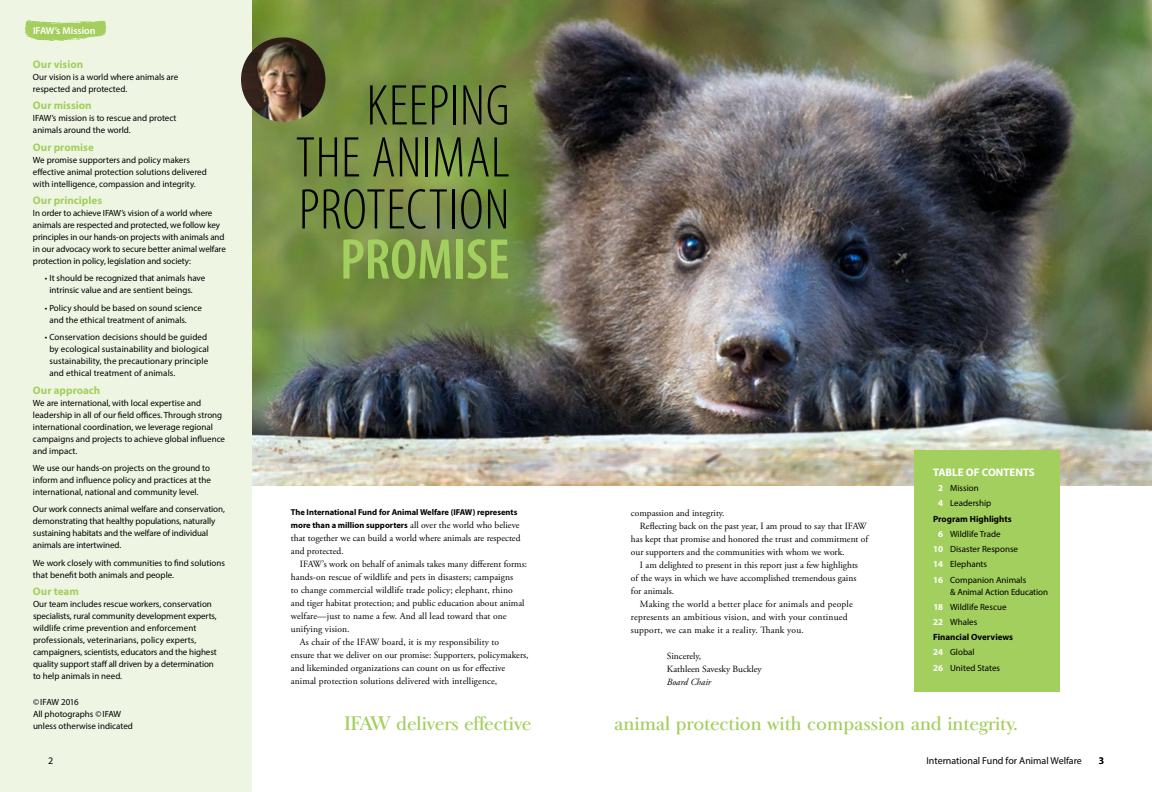
<style>
.page{position:relative;width:1152px;height:792px;background:#fff}
.page>*{position:absolute;margin:0;border:0;box-sizing:border-box;transform-origin:0 0}
.t1{font:300 condensed 57.9px/52px "Myriad Pro";letter-spacing:.01em;color:#000;text-align:justify}
.t2{font:600 condensed 57.9px "Myriad Pro";color:#a3cf5e}
.t3{font:500 19px "Oldbaskerville";color:#a3cf5e}
.t4{font:700 11px "Myriad Pro";color:#a3cf5e}
.t5{font:700 11px "Myriad Pro";color:#fff}
.t6{font:10px "Myriad Pro";color:#000}
.t7{font:600 10px "Myriad Pro";color:#fff}
.t8{font:9.5px/13px "Adobe Garamond Pro";color:#000}
.t9{font:9.5px "Adobe Garamond Pro";letter-spacing:.02em;color:#000}
.t10{font:italic 9.5px "Adobe Garamond Pro";color:#000}
.t11{font:9px/12px "Myriad Pro";color:#000}
.t12{font:700 9px "Myriad Pro";color:#000}
.t13{font:700 8.5px/13px "Myriad Pro";color:#000}
.s1{font-family:"Adobe Garamond Pro";font-weight:400;font-size:9.5px}
.s2{font-weight:700;color:#fff}
.s3{font-weight:700}
</style>
<div class="page">
<img style="left:252px;top:0;width:900px;height:486px">
<div style="left:0;top:0;width:252px;height:792px;background:#eef6e3"></div>
<img style="left:25px;top:20px;width:81px;height:21px">
<div style="left:914px;top:450px;width:146px;height:242px;background:#a3cf5e"></div>
<img style="left:241px;top:37px;width:84px;height:85px;border-radius:42px">
<p class="t7" style="left:33px;top:24px;width:64px">IFAW’s Mission</p>
<p class="t4" style="left:33px;top:57px;width:52px">Our vision</p>
<p class="t11" style="left:33px;top:71px;width:147px">Our vision is a world where animals are respected and protected.</p>
<p class="t4" style="left:33px;top:98px;width:60px">Our mission</p>
<p class="t11" style="left:33px;top:112px;width:145px">IFAW’s mission is to rescue and protect animals around the world.</p>
<p class="t4" style="left:33px;top:140px;width:62px">Our promise</p>
<p class="t11" style="left:33px;top:153px;width:175px">We promise supporters and policy makers effective animal protection solutions delivered with intelligence, compassion and integrity.</p>
<p class="t4" style="left:33px;top:193px;width:71px">Our principles</p>
<p class="t11" style="left:33px;top:207px;width:194px">In order to achieve IFAW’s vision of a world where animals are respected and protected, we follow key principles in our hands-on projects with animals and in our advocacy work to secure better animal welfare protection in policy, legislation and society:</p>
<p class="t11" style="left:49px;top:272px;width:157px;text-indent:-4px">• It should be recognized that animals have intrinsic value and are sentient beings.</p>
<p class="t11" style="left:49px;top:302px;width:154px;text-indent:-4px">• Policy should be based on sound science and the ethical treatment of animals.</p>
<p class="t11" style="left:49px;top:331px;width:161px;text-indent:-4px">• Conservation decisions should be guided by ecological sustainability and biological sustainability, the precautionary principle and ethical treatment of animals.</p>
<p class="t4" style="left:33px;top:383px;width:69px">Our approach</p>
<p class="t11" style="left:33px;top:396px;width:194px">We are international, with local expertise and leadership in all of our field offices. Through strong international coordination, we leverage regional campaigns and projects to achieve global influence and impact.</p>
<p class="t11" style="left:33px;top:462px;width:180px;text-align:justify">We use our hands-on projects on the ground to inform and influence policy and practices at the international, national and community level.</p>
<p class="t11" style="left:33px;top:503px;width:193px">Our work connects animal welfare and conservation, demonstrating that healthy populations, naturally sustaining habitats and the welfare of individual animals are intertwined.</p>
<p class="t11" style="left:33px;top:557px;width:194px">We work closely with communities to find solutions that benefit both animals and people.</p>
<p class="t4" style="left:33px;top:584px;width:47px">Our team</p>
<p class="t11" style="left:33px;top:598px;width:185px">Our team includes rescue workers, conservation specialists, rural community development experts, wildlife crime prevention and enforcement professionals, veterinarians, policy experts, campaigners, scientists, educators and the highest quality support staff all driven by a determination to help animals in need.</p>
<p class="t11" style="left:33px;top:696px;width:102px">© IFAW 2016<br>All photographs ©IFAW unless otherwise indicated</p>
<p class="t6" style="left:48px;top:754px;width:7px">2</p>
<h1 class="t1" style="left:296px;top:79px;width:215px;text-indent:71px">KEEPING THE ANIMAL PROTECTION</h1>
<h1 class="t2" style="left:340px;top:224px;width:171px">PROMISE</h1>
<p class="t13" style="left:291px;top:506px;width:230px">The International Fund for Animal Welfare (IFAW) represents more than a million supporters <span class="s1">all over the world who believe</span></p>
<p class="t8" style="left:291px;top:532px;width:231px">that together we can build a world where animals are respected and protected.</p>
<p class="t8" style="left:300px;top:558px;width:229px">IFAW’s work on behalf of animals takes many different forms:</p>
<p class="t8" style="left:291px;top:571px;width:224px">hands-on rescue of wildlife and pets in disasters; campaigns</p>
<p class="t8" style="left:291px;top:584px;width:223px">to change commercial wildlife trade policy; elephant, rhino</p>
<p class="t8" style="left:291px;top:597px;width:235px">and tiger habitat protection; and public education about animal</p>
<p class="t8" style="left:291px;top:610px;width:217px">welfare—just to name a few. And all lead toward that one</p>
<p class="t8" style="left:291px;top:623px;width:60px">unifying vision.</p>
<p class="t8" style="left:300px;top:636px;width:201px">As chair of the IFAW board, it is my responsibility to</p>
<p class="t8" style="left:291px;top:649px;width:239px">ensure that we deliver on our promise: Supporters, policymakers,</p>
<p class="t8" style="left:291px;top:662px;width:216px">and likeminded organizations can count on us for effective</p>
<p class="t8" style="left:291px;top:675px;width:208px">animal protection solutions delivered with intelligence,</p>
<p class="t8" style="left:631px;top:507px;width:95px">compassion and integrity.</p>
<p class="t8" style="left:640px;top:520px;width:228px">Reflecting back on the past year, I am proud to say that IFAW</p>
<p class="t8" style="left:631px;top:533px;width:239px">has kept that promise and honored the trust and commitment of</p>
<p class="t8" style="left:631px;top:546px;width:215px">our supporters and the communities with whom we work.</p>
<p class="t8" style="left:640px;top:559px;width:220px">I am delighted to present in this report just a few highlights</p>
<p class="t8" style="left:631px;top:572px;width:227px">of the ways in which we have accomplished tremendous gains</p>
<p class="t8" style="left:631px;top:585px;width:45px">for animals.</p>
<p class="t9" style="left:640px;top:598px;width:214px">Making the world a better place for animals and people</p>
<p class="t9" style="left:631px;top:611px;width:218px">represents an ambitious vision, and with your continued</p>
<p class="t9" style="left:631px;top:624px;width:174px">support, we can make it a reality. Thank you.</p>
<p class="t8" style="left:667px;top:650px;width:96px">Sincerely,<br>Kathleen Savesky Buckley</p>
<p class="t10" style="left:667px;top:676px;width:46px">Board Chair</p>
<p class="t5" style="left:933px;top:465px;width:103px">TABLE OF CONTENTS</p>
<p class="t11" style="left:938px;top:482px;width:42px"><span class="s2">2</span> Mission</p>
<p class="t11" style="left:938px;top:497px;width:55px"><span class="s2">4</span> Leadership</p>
<p class="t12" style="left:933px;top:513px;width:80px">Program Highlights</p>
<p class="t11" style="left:938px;top:528px;width:64px"><span class="s2">6</span> Wildlife Trade</p>
<p class="t11" style="left:933px;top:543px;width:86px"><span class="s2">10</span> Disaster Response</p>
<p class="t11" style="left:933px;top:558px;width:56px"><span class="s2">14</span> Elephants</p>
<p class="t11" style="left:933px;top:573px;width:95px"><span class="s2">16</span> Companion Animals</p>
<p class="t11" style="left:933px;top:584px;width:116px;line-height:15.2px;text-indent:17px">&amp; Animal Action Education<br><span class="s2">18</span> Wildlife Rescue<br><span class="s2">22</span> Whales<br><span class="s3">Financial Overviews<br></span><span class="s2">24</span> Global<br><span class="s2">26</span> United States</p>
<h2 class="t3" style="left:344px;top:711px;width:189px">IFAW delivers effective</h2>
<h2 class="t3" style="left:614px;top:711px;width:405px">animal protection with compassion and integrity.</h2>
<p class="t6" style="left:926px;top:754px;width:157px">International Fund for Animal Welfare</p>
<p class="t6" style="left:1099px;top:754px;width:7px">3</p>
</div>
